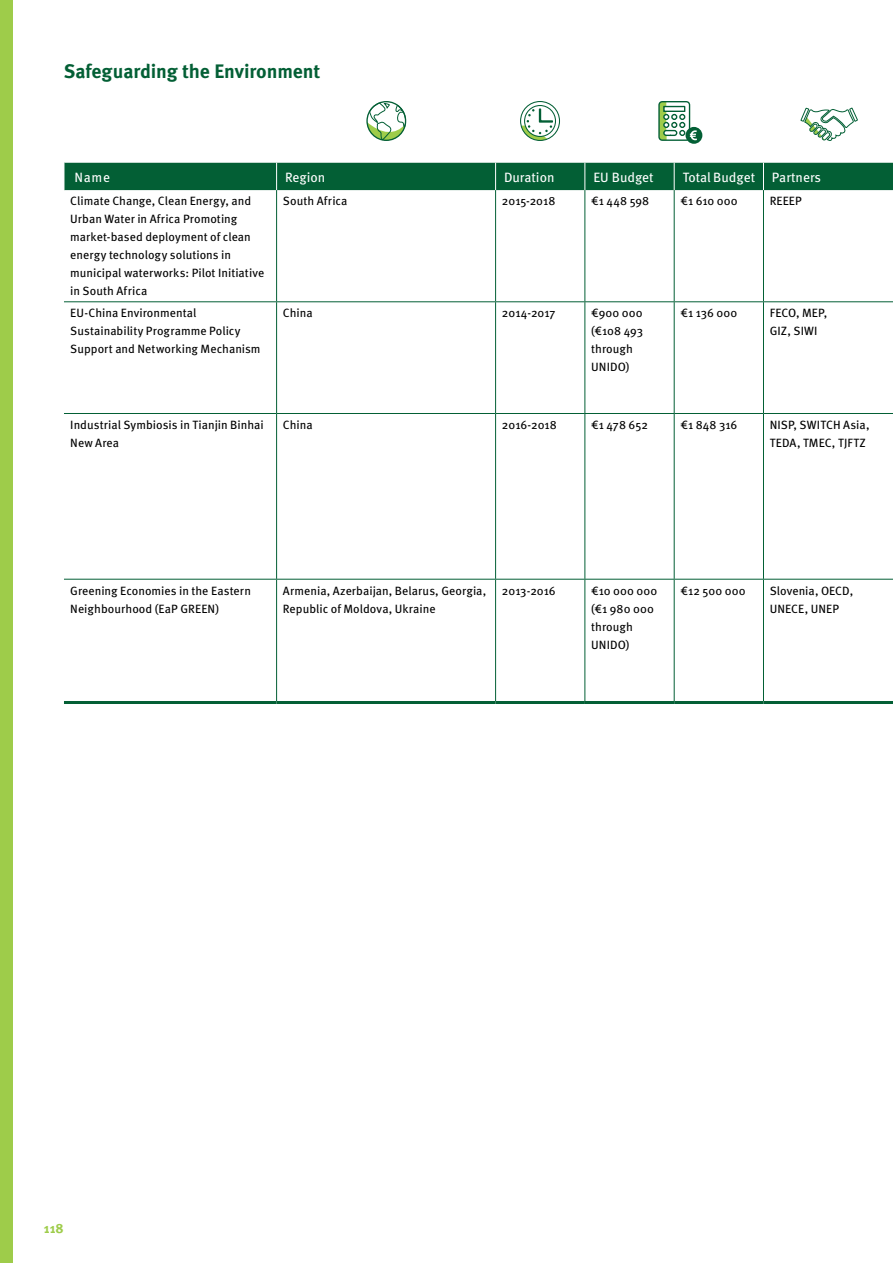
<style>
.page{position:relative;width:893px;height:1263px;background:#fff}
.page>*{position:absolute;margin:0;border:0;box-sizing:border-box;transform-origin:0 0}
.t1{font:700 19.5px "Meta Pro";letter-spacing:-.005em;color:#035f35}
.t2{font:13.5px "Meta Pro";color:#fff}
.t3{font:700 13.5px "Meta Pro";color:#9ecc4a}
.t4{font:12px/18px "Meta Pro";letter-spacing:.005em;color:#000}
</style>
<div class="page">
<div style="left:0;top:0;width:13px;height:1263px;background:#9ecc4a"></div>
<div style="left:64px;top:163px;width:829px;height:27px;background:#035f35"></div>
<hr style="left:276px;top:190px;width:1px;height:111px;background:#035f35">
<hr style="left:495px;top:190px;width:1px;height:111px;background:#035f35">
<hr style="left:584px;top:190px;width:1px;height:111px;background:#035f35">
<hr style="left:674px;top:190px;width:1px;height:111px;background:#035f35">
<hr style="left:763px;top:190px;width:1px;height:111px;background:#035f35">
<hr style="left:276px;top:302px;width:1px;height:111px;background:#035f35">
<hr style="left:495px;top:302px;width:1px;height:111px;background:#035f35">
<hr style="left:584px;top:302px;width:1px;height:111px;background:#035f35">
<hr style="left:674px;top:302px;width:1px;height:111px;background:#035f35">
<hr style="left:763px;top:302px;width:1px;height:111px;background:#035f35">
<hr style="left:276px;top:414px;width:1px;height:165px;background:#035f35">
<hr style="left:495px;top:414px;width:1px;height:165px;background:#035f35">
<hr style="left:584px;top:414px;width:1px;height:165px;background:#035f35">
<hr style="left:674px;top:414px;width:1px;height:165px;background:#035f35">
<hr style="left:763px;top:414px;width:1px;height:165px;background:#035f35">
<hr style="left:276px;top:580px;width:1px;height:121px;background:#035f35">
<hr style="left:495px;top:580px;width:1px;height:121px;background:#035f35">
<hr style="left:584px;top:580px;width:1px;height:121px;background:#035f35">
<hr style="left:674px;top:580px;width:1px;height:121px;background:#035f35">
<hr style="left:763px;top:580px;width:1px;height:121px;background:#035f35">
<hr style="left:64px;top:301px;width:213px;height:1px;background:#035f35">
<hr style="left:277px;top:301px;width:219px;height:1px;background:#035f35">
<hr style="left:496px;top:301px;width:89px;height:1px;background:#035f35">
<hr style="left:585px;top:301px;width:89px;height:1px;background:#035f35">
<hr style="left:674px;top:301px;width:89px;height:1px;background:#035f35">
<hr style="left:763px;top:301px;width:130px;height:1px;background:#035f35">
<hr style="left:64px;top:413px;width:213px;height:1px;background:#035f35">
<hr style="left:277px;top:413px;width:219px;height:1px;background:#035f35">
<hr style="left:496px;top:413px;width:89px;height:1px;background:#035f35">
<hr style="left:585px;top:413px;width:89px;height:1px;background:#035f35">
<hr style="left:674px;top:413px;width:89px;height:1px;background:#035f35">
<hr style="left:763px;top:413px;width:130px;height:1px;background:#035f35">
<hr style="left:64px;top:579px;width:213px;height:1px;background:#035f35">
<hr style="left:277px;top:579px;width:219px;height:1px;background:#035f35">
<hr style="left:496px;top:579px;width:89px;height:1px;background:#035f35">
<hr style="left:585px;top:579px;width:89px;height:1px;background:#035f35">
<hr style="left:674px;top:579px;width:89px;height:1px;background:#035f35">
<hr style="left:763px;top:579px;width:130px;height:1px;background:#035f35">
<hr style="left:64px;top:701px;width:213px;height:3px;background:#035f35">
<hr style="left:277px;top:701px;width:219px;height:3px;background:#035f35">
<hr style="left:496px;top:701px;width:89px;height:3px;background:#035f35">
<hr style="left:585px;top:701px;width:89px;height:3px;background:#035f35">
<hr style="left:674px;top:701px;width:89px;height:3px;background:#035f35">
<hr style="left:763px;top:701px;width:130px;height:3px;background:#035f35">
<div style="left:685px;top:127px;width:17px;height:17px;background:#035f35;border-radius:50%"></div>
<svg style="left:658px;top:101px;width:39px;height:41px"></svg>
<svg style="left:800px;top:107px;width:58px;height:34px"></svg>
<svg style="left:520px;top:101px;width:40px;height:40px"></svg>
<div style="left:366px;top:101px;width:40px;height:40px;border:1px solid #035f35;border-radius:50%"></div>
<svg style="left:367px;top:102px;width:40px;height:39px"></svg>
<h1 class="t1" style="left:64px;top:56px;width:258px">Safeguarding the Environment</h1>
<p class="t2" style="left:75px;top:166px;width:37px">Name</p>
<p class="t2" style="left:285px;top:166px;width:42px">Region</p>
<p class="t2" style="left:504px;top:166px;width:52px">Duration</p>
<p class="t2" style="left:593px;top:166px;width:62px">EU Budget</p>
<p class="t2" style="left:683px;top:166px;width:74px">Total Budget</p>
<p class="t2" style="left:772px;top:166px;width:51px">Partners</p>
<p class="t4" style="left:70px;top:191px;width:195px">Climate Change, Clean Energy, and<br>Urban Water in Africa Promoting market-based deployment of clean energy technology solutions in municipal waterworks: Pilot Initiative in South Africa</p>
<p class="t4" style="left:283px;top:191px;width:66px">South Africa</p>
<p class="t4" style="left:502px;top:191px;width:55px">2015-2018</p>
<p class="t4" style="left:591px;top:191px;width:60px">€1 448 598</p>
<p class="t4" style="left:680px;top:191px;width:59px">€1 610 000</p>
<p class="t4" style="left:770px;top:191px;width:33px">REEEP</p>
<p class="t4" style="left:70px;top:303px;width:192px">EU-China Environmental<br>Sustainability Programme Policy<br>Support and Networking Mechanism</p>
<p class="t4" style="left:283px;top:303px;width:31px">China</p>
<p class="t4" style="left:502px;top:303px;width:55px">2014-2017</p>
<p class="t4" style="left:591px;top:303px;width:54px">€900 000 (€108 493 through<br>UNIDO)</p>
<p class="t4" style="left:680px;top:303px;width:58px">€1 136 000</p>
<p class="t4" style="left:770px;top:303px;width:59px">FECO, MEP,<br>GIZ, SIWI</p>
<p class="t4" style="left:70px;top:415px;width:195px">Industrial Symbiosis in Tianjin Binhai<br>New Area</p>
<p class="t4" style="left:283px;top:415px;width:31px">China</p>
<p class="t4" style="left:502px;top:415px;width:56px">2016-2018</p>
<p class="t4" style="left:591px;top:415px;width:58px">€1 478 652</p>
<p class="t4" style="left:680px;top:415px;width:58px">€1 848 316</p>
<p class="t4" style="left:770px;top:415px;width:101px">NISP, SWITCH Asia,<br>TEDA, TMEC, TJFTZ</p>
<p class="t4" style="left:70px;top:581px;width:182px">Greening Economies in the Eastern<br>Neighbourhood (EaP GREEN)</p>
<p class="t4" style="left:283px;top:581px;width:205px">Armenia, Azerbaijan, Belarus, Georgia,<br>Republic of Moldova, Ukraine</p>
<p class="t4" style="left:502px;top:581px;width:55px">2013-2016</p>
<p class="t4" style="left:591px;top:581px;width:68px">€10 000 000 (€1 980 000 through<br>UNIDO)</p>
<p class="t4" style="left:680px;top:581px;width:67px">€12 500 000</p>
<p class="t4" style="left:770px;top:581px;width:85px">Slovenia, OECD,<br>UNECE, UNEP</p>
<p class="t3" style="left:44px;top:1217px;width:21px">118</p>
</div>
